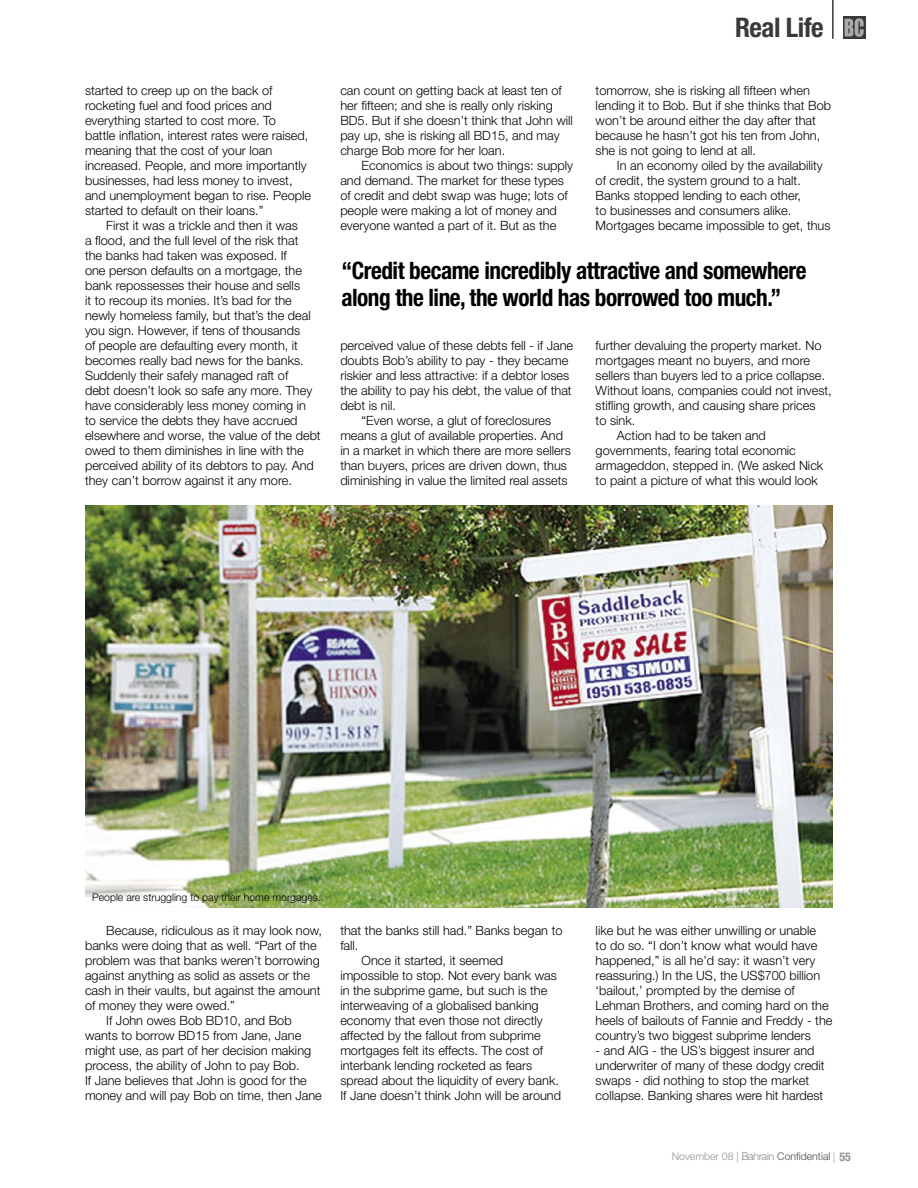
<style>
.page{position:relative;width:918px;height:1188px;background:#fff}
.page>*{position:absolute;margin:0;border:0;box-sizing:border-box;transform-origin:0 0}
.t1{font:700 condensed 27px "Helvetica Neue";letter-spacing:-.02em;color:#393939}
.Qote{font:700 condensed 24px/27px "Helvetica Neue";letter-spacing:-.02em;color:#000}
.bodytext{font:300 12.75px/15px "Helvetica Neue";color:#000}
.t2{font:700 condensed 12px "Helvetica Neue";color:#939393}
.bodytext-2{font:300 10.5px "Helvetica Neue";color:#000}
.t3{font:300 10.5px "Helvetica Neue";color:#484848}
.s1{color:#939393}
.s2{font-weight:100}
.s3{font-family:"Helvetica";font-stretch:condensed;color:#939393}
</style>
<div class="page">
<svg style="left:843px;top:16px;width:22px;height:23px"></svg>
<svg style="left:845px;top:18px;width:19px;height:19px"></svg>
<hr style="left:832px;top:0;width:2px;height:39px;background:#393939">
<img style="left:85px;top:506px;width:748px;height:401px">
<p class="bodytext" style="left:85px;top:83px;width:228px">started to creep up on the back of rocketing fuel and food prices and everything started to cost more. To<br>battle inflation, interest rates were raised, meaning that the cost of your loan increased. People, and more importantly businesses, had less money to invest, and unemployment began to rise. People started to default on their loans.”</p>
<p class="bodytext" style="left:85px;top:218px;width:237px;text-indent:21px">First it was a trickle and then it was<br>a flood, and the full level of the risk that<br>the banks had taken was exposed. If<br>one person defaults on a mortgage, the bank repossesses their house and sells<br>it to recoup its monies. It’s bad for the newly homeless family, but that’s the deal you sign. However, if tens of thousands<br>of people are defaulting every month, it becomes really bad news for the banks.<br>Suddenly their safely managed raft of<br>debt doesn’t look so safe any more. They have considerably less money coming in<br>to service the debts they have accrued elsewhere and worse, the value of the debt owed to them diminishes in line with the perceived ability of its debtors to pay. And they can’t borrow against it any more.</p>
<p class="bodytext" style="left:340px;top:83px;width:234px">can count on getting back at least ten of her fifteen; and she is really only risking BD5. But if she doesn’t think that John will pay up, she is risking all BD15, and may charge Bob more for her loan.</p>
<p class="bodytext" style="left:340px;top:158px;width:234px;text-indent:21px">Economics is about two things: supply and demand. The market for these types of credit and debt swap was huge; lots of people were making a lot of money and everyone wanted a part of it. But as the</p>
<p class="t1" style="left:735px;top:11px;width:90px">Real Life</p>
<p class="bodytext" style="left:596px;top:83px;width:237px">tomorrow, she is risking all fifteen when lending it to Bob. But if she thinks that Bob won’t be around either the day after that because he hasn’t got his ten from John, she is not going to lend at all.</p>
<p class="bodytext" style="left:596px;top:158px;width:236px;text-indent:21px">In an economy oiled by the availability of credit, the system ground to a halt.<br>Banks stopped lending to each other,<br>to businesses and consumers alike.<br>Mortgages became impossible to get, thus</p>
<p class="Qote" style="left:341px;top:257px;width:467px">“Credit became incredibly attractive and somewhere along the line, the world has borrowed too much.”</p>
<p class="bodytext" style="left:340px;top:338px;width:234px">perceived value of these debts fell - if Jane doubts Bob’s ability to pay - they became riskier and less attractive: if a debtor loses the ability to pay his debt, the value of that debt is nil.</p>
<p class="bodytext" style="left:340px;top:413px;width:232px;text-indent:21px">“Even worse, a glut of foreclosures means a glut of available properties. And in a market in which there are more sellers than buyers, prices are driven down, thus diminishing in value the limited real assets</p>
<p class="bodytext" style="left:596px;top:338px;width:238px">further devaluing the property market. No mortgages meant no buyers, and more sellers than buyers led to a price collapse.<br>Without loans, companies could not invest, stifling growth, and causing share prices<br>to sink.</p>
<p class="bodytext" style="left:596px;top:428px;width:229px;text-indent:21px">Action had to be taken and governments, fearing total economic armageddon, stepped in. (We asked Nick to paint a picture of what this would look</p>
<p class="bodytext-2" style="left:92px;top:891px;width:230px">People are struggling to pay their home morgages.</p>
<p class="bodytext" style="left:85px;top:923px;width:239px;text-indent:21px">Because, ridiculous as it may look now, banks were doing that as well. “Part of the problem was that banks weren’t borrowing against anything as solid as assets or the cash in their vaults, but against the amount of money they were owed.”</p>
<p class="bodytext" style="left:85px;top:1013px;width:238px;text-indent:21px">If John owes Bob BD10, and Bob wants to borrow BD15 from Jane, Jane might use, as part of her decision making process, the ability of John to pay Bob.<br>If Jane believes that John is good for the money and will pay Bob on time, then Jane</p>
<p class="bodytext" style="left:340px;top:923px;width:224px">that the banks still had.” Banks began to fall.</p>
<p class="bodytext" style="left:340px;top:953px;width:222px;text-indent:21px">Once it started, it seemed impossible to stop. Not every bank was in the subprime game, but such is the interweaving of a globalised banking economy that even those not directly affected by the fallout from subprime mortgages felt its effects. The cost of interbank lending rocketed as fears spread about the liquidity of every bank.<br>If Jane doesn’t think John will be around</p>
<p class="bodytext" style="left:596px;top:923px;width:238px">like but he was either unwilling or unable<br>to do so. “I don’t know what would have happened,” is all he’d say: it wasn’t very reassuring.) In the US, the US$700 billion ‘bailout,’ prompted by the demise of Lehman Brothers, and coming hard on the heels of bailouts of Fannie and Freddy - the country’s two biggest subprime lenders</p>
<p class="bodytext" style="left:596px;top:1043px;width:231px">- and AIG - the US’s biggest insurer and underwriter of many of these dodgy credit swaps - did nothing to stop the market collapse. Banking shares were hit hardest</p>
<p class="t3" style="left:672px;top:1150px;width:165px"><span class="s1">November 08 |</span> <span class="s2">Bahrain</span> Confidential <span class="s3">|</span></p>
<p class="t2" style="left:840px;top:1149px;width:13px">55</p>
</div>
